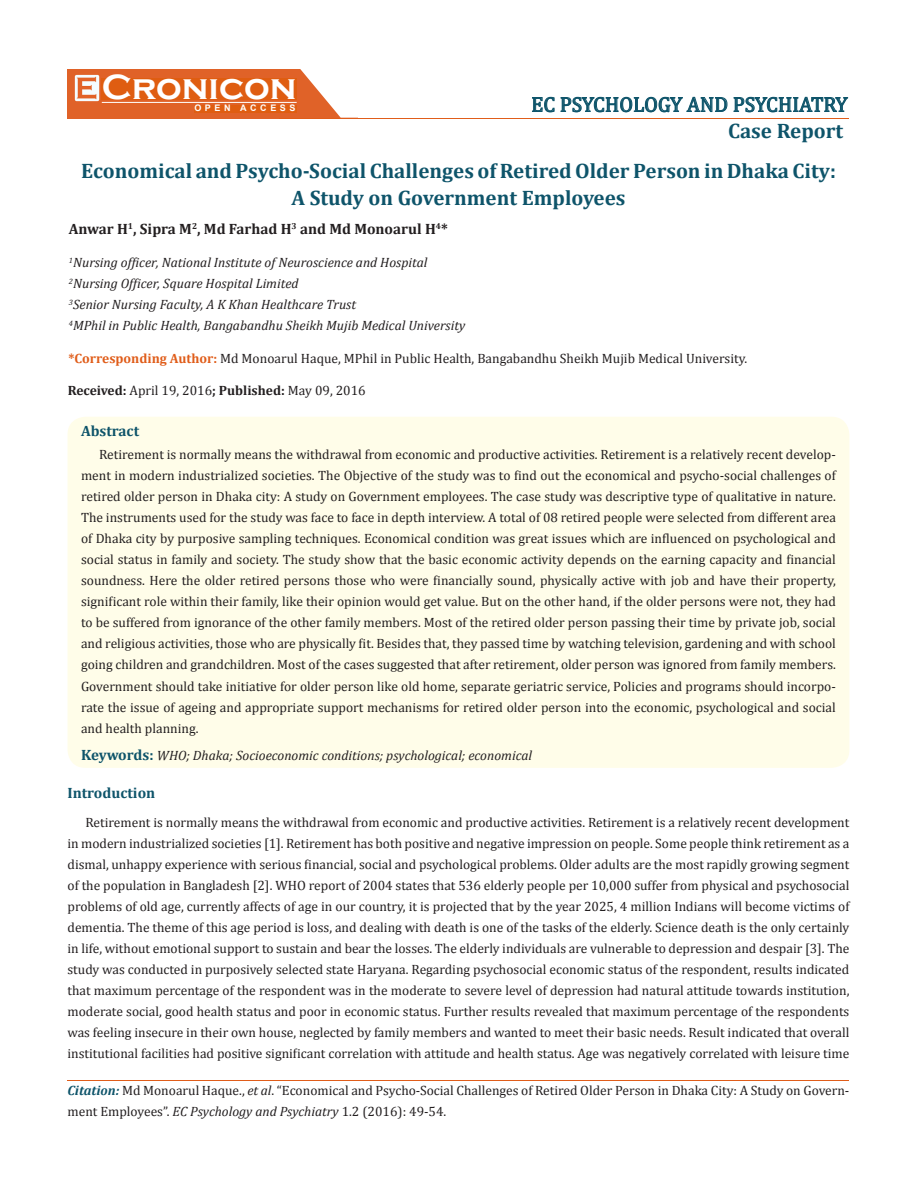
<style>
.page{position:relative;width:917px;height:1190px;background:#fff}
.page>*{position:absolute;margin:0;border:0;box-sizing:border-box;transform-origin:0 0}
.t1{font:700 36px "Copperplate Gothic";color:#fff}
.t2{font:700 21px/40.2px "Cambria";color:#0e546a}
.t3{font:21px "Cambria";color:#0e546a}
.t4{font:700 15px "Cambria";color:#231f20}
.t5{font:700 15px "Cambria";color:#0e546a}
.t6{font:13.5px/21px "Cambria";color:#231f20;text-align:justify}
.t7{font:italic 13.5px/21px "Cambria";color:#231f20}
.t8{font:700 9px "Arial";letter-spacing:.4em;color:#fff}
.s1{font-weight:700;color:#e05d1a}
.s2{font-weight:700}
.s3{font-weight:700;font-style:normal;font-size:15px;color:#0e546a}
.s4{font-weight:700;font-style:italic;color:#0e546a}
.s5{font-style:italic}
</style>
<div class="page">
<div style="left:67px;top:70px;width:290px;height:49px;background:#e06228"></div>
<svg style="left:300px;top:69px;width:58px;height:49px"></svg>
<img style="left:75px;top:75px;width:24px;height:26px">
<div style="left:102px;top:79px;width:195px;height:21px;background:#df5d11"></div>
<div style="left:194px;top:105px;width:103px;height:7px;background:#df5d11"></div>
<svg style="left:532px;top:97px;width:195px;height:15px"></svg>
<svg style="left:733px;top:97px;width:115px;height:15px"></svg>
<hr style="left:102px;top:102px;width:194px;height:1px;background:#fff">
<hr style="left:279px;top:118px;width:569px;height:1px;background:#e05d1a">
<hr style="left:67px;top:1080px;width:782px;height:1px;background:#e05d1a">
<div style="left:67px;top:417px;width:782px;height:351px;background:#fffde9;border-radius:18px"></div>
<h1 class="t1" style="left:102px;top:68px;width:196px">Cronicon</h1>
<p class="t8" style="left:194px;top:102px;width:103px">OPEN ACCESS</p>
<h2 class="t3" style="left:531px;top:92px;width:318px">EC PSYCHOLOGY AND PSYCHIATRY</h2>
<h2 class="t2" style="left:81px;top:110px;width:763px;text-indent:647px">Case Report<br>Economical and Psycho-Social Challenges of Retired Older Person in Dhaka City:</h2>
<h2 class="t2" style="left:291px;top:177px;width:336px">A Study on Government Employees</h2>
<p class="t4" style="left:69px;top:218px;width:380px">Anwar H<sup>1</sup>, Sipra M<sup>2</sup>, Md Farhad H<sup>3</sup> and Md Monoarul H<sup>4</sup>*</p>
<p class="t7" style="left:69px;top:251px;width:398px"><sup>1</sup>Nursing officer, National Institute of Neuroscience and Hospital <sup>2</sup>Nursing Officer, Square Hospital Limited<br><sup>3</sup>Senior Nursing Faculty, A K Khan Healthcare Trust<br><sup>4</sup>MPhil in Public Health, Bangabandhu Sheikh Mujib Medical University</p>
<p class="t6" style="left:68px;top:348px;width:680px"><span class="s1">*Corresponding Author:</span> Md Monoarul Haque, MPhil in Public Health, Bangabandhu Sheikh Mujib Medical University.</p>
<p class="t6" style="left:68px;top:380px;width:299px"><span class="s2">Received:</span> April 19, 2016<span class="s2">; Published:</span> May 09, 2016</p>
<p class="t5" style="left:81px;top:420px;width:60px">Abstract</p>
<p class="t6" style="left:81px;top:444px;width:756px;text-indent:18px">Retirement is normally means the withdrawal from economic and productive activities. Retirement is a relatively recent develop&shy;ment in modern industrialized societies. The Objective of the study was to find out the economical and psycho-social challenges of retired older person in Dhaka city: A study on Government employees. The case study was descriptive type of qualitative in nature.<br>The instruments used for the study was face to face in depth interview. A total of 08 retired people were selected from different area of Dhaka city by purposive sampling techniques. Economical condition was great issues which are influenced on psychological and social status in family and society. The study show that the basic economic activity depends on the earning capacity and financial soundness. Here the older retired persons those who were financially sound, physically active with job and have their property, significant role within their family, like their opinion would get value. But on the other hand, if the older persons were not, they had to be suffered from ignorance of the other family members. Most of the retired older person passing their time by private job, social and religious activities, those who are physically fit. Besides that, they passed time by watching television, gardening and with school going children and grandchildren. Most of the cases suggested that after retirement, older person was ignored from family members.<br>Government should take initiative for older person like old home, separate geriatric service, Policies and programs should incorpo&shy;rate the issue of ageing and appropriate support mechanisms for retired older person into the economic, psychological and social and health planning.</p>
<p class="t7" style="left:81px;top:744px;width:452px"><span class="s3">Keywords:</span> WHO; Dhaka; Socioeconomic conditions; psychological; economical</p>
<p class="t5" style="left:67px;top:782px;width:89px">Introduction</p>
<p class="t6" style="left:67px;top:811px;width:783px;text-indent:18px">Retirement is normally means the withdrawal from economic and productive activities. Retirement is a relatively recent development in modern industrialized societies [1]. Retirement has both positive and negative impression on people. Some people think retirement as a dismal, unhappy experience with serious financial, social and psychological problems. Older adults are the most rapidly growing segment of the population in Bangladesh [2]. WHO report of 2004 states that 536 elderly people per 10,000 suffer from physical and psychosocial problems of old age, currently affects of age in our country, it is projected that by the year 2025, 4 million Indians will become victims of dementia. The theme of this age period is loss, and dealing with death is one of the tasks of the elderly. Science death is the only certainly in life, without emotional support to sustain and bear the losses. The elderly individuals are vulnerable to depression and despair [3]. The study was conducted in purposively selected state Haryana. Regarding psychosocial economic status of the respondent, results indicated that maximum percentage of the respondent was in the moderate to severe level of depression had natural attitude towards institution, moderate social, good health status and poor in economic status. Further results revealed that maximum percentage of the respondents was feeling insecure in their own house, neglected by family members and wanted to meet their basic needs. Result indicated that overall institutional facilities had positive significant correlation with attitude and health status. Age was negatively correlated with leisure time</p>
<p class="t6" style="left:67px;top:1079px;width:783px"><span class="s4">Citation:</span> Md Monoarul Haque., <span class="s5">et al</span>. “Economical and Psycho-Social Challenges of Retired Older Person in Dhaka City: A Study on Govern&shy;ment Employees”. <span class="s5">EC Psychology and Psychiatry</span> 1.2 (2016): 49-54.</p>
</div>
